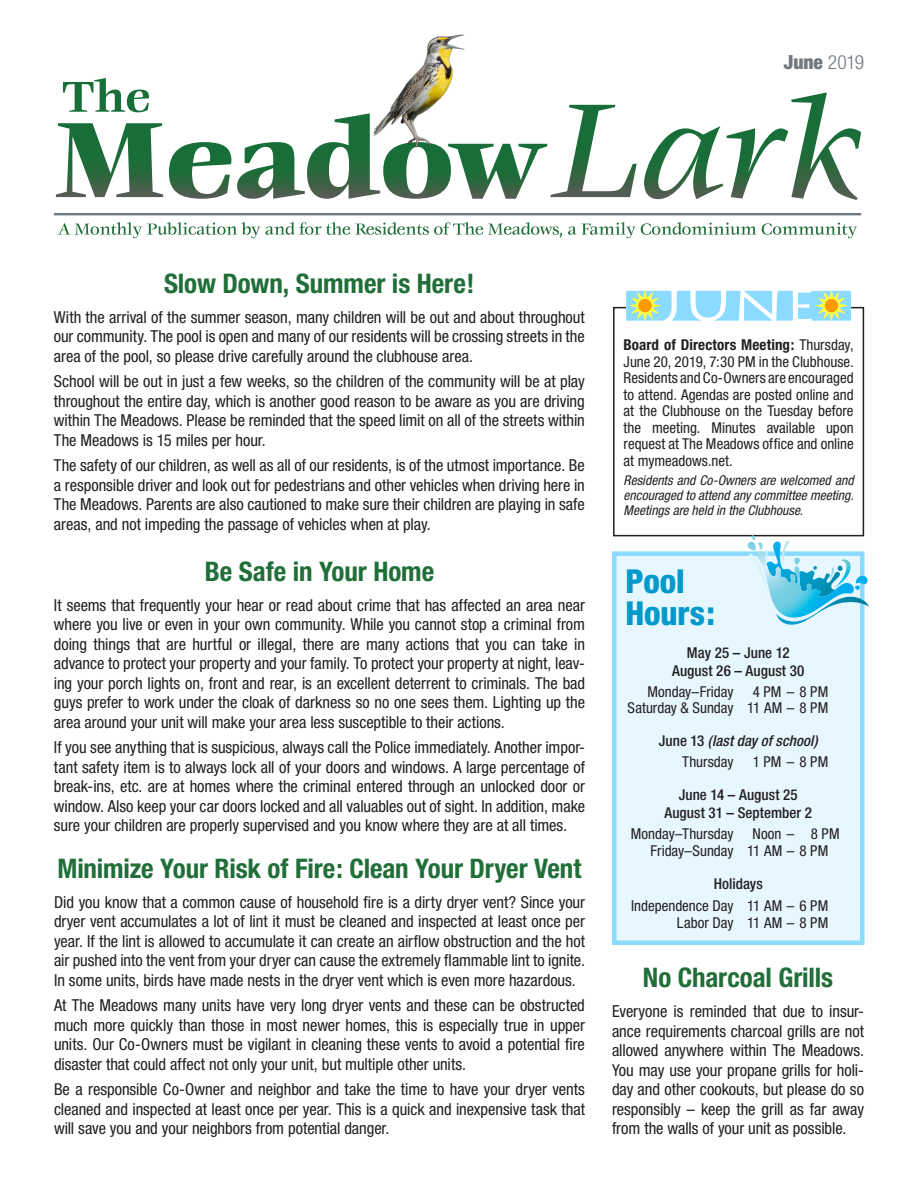
<style>
.page{position:relative;width:918px;height:1188px;background:#fff}
.page>*{position:absolute;margin:0;border:0;box-sizing:border-box;transform-origin:0 0}
.Calendar{font:800 condensed 33px/31.5px "Helvetica Neue";letter-spacing:-.005em;color:#09c}
.Headline{font:700 condensed 27px "Helvetica Neue";letter-spacing:-.005em;color:#206e38}
.t1{font:900 condensed 19.5px "Helvetica Neue";color:#71797e}
.Body{font:condensed 16.5px/19.5px "Helvetica Neue";letter-spacing:-.005em;color:#231f20;text-align:justify}
.Calendar-2{font:condensed 15px/16.5px "Helvetica Neue";color:#231f20;text-align:justify}
.Calendar-3{font:500 condensed 15px "Helvetica Neue";letter-spacing:.005em;color:#231f20}
.Calendar-4{font:italic 500 condensed 15px "Helvetica Neue";letter-spacing:.005em;color:#231f20}
.Calendar-5{font:italic condensed 13.5px/15px "Helvetica Neue";color:#231f20;text-align:justify}
.s1{font-weight:300}
.s2{font-weight:700}
.s3{font-style:normal}
</style>
<div class="page">
<svg style="left:58px;top:222px;width:799px;height:16px"></svg>
<hr style="left:54px;top:213px;width:807px;height:2px;background:#71797e">
<svg style="left:56px;top:123px;width:107px;height:74px"></svg>
<svg style="left:169px;top:142px;width:62px;height:57px"></svg>
<svg style="left:237px;top:105px;width:400px;height:94px"></svg>
<svg style="left:644px;top:92px;width:217px;height:108px"></svg>
<svg style="left:63px;top:78px;width:86px;height:34px"></svg>
<div style="left:613px;top:307px;width:251px;height:229px;border:2px solid #231f20"></div>
<img style="left:373px;top:34px;width:92px;height:114px">
<svg style="left:626px;top:289px;width:225px;height:33px"></svg>
<div style="left:825px;top:299px;width:13px;height:13px;background:#f90;border-radius:50%"></div>
<div style="left:638px;top:299px;width:14px;height:13px;background:#f90;border-radius:50%"></div>
<div style="left:614px;top:554px;width:248px;height:389px;background:#e7f7ff"></div>
<div style="left:612px;top:551px;width:253px;height:394px;border:4px solid #8adbff"></div>
<svg style="left:746px;top:535px;width:123px;height:90px"></svg>
<p class="t1" style="left:784px;top:50px;width:82px">June <span class="s1">2019</span></p>
<p class="Headline" style="left:164px;top:267px;width:312px">Slow Down, Summer is Here!</p>
<p class="Body" style="left:54px;top:307px;width:532px">With the arrival of the summer season, many children will be out and about throughout our community. The pool is open and many of our residents will be crossing streets in the area of the pool, so please drive carefully around the clubhouse area.</p>
<p class="Body" style="left:54px;top:372px;width:532px">School will be out in just a few weeks, so the children of the community will be at play throughout the entire day, which is another good reason to be aware as you are driving within The Meadows. Please be reminded that the speed limit on all of the streets within The Meadows is 15 miles per hour.</p>
<p class="Body" style="left:54px;top:456px;width:533px">The safety of our children, as well as all of our residents, is of the utmost importance. Be a responsible driver and look out for pedestrians and other vehicles when driving here in The Meadows. Parents are also cautioned to make sure their children are playing in safe areas, and not impeding the passage of vehicles when at play.</p>
<p class="Headline" style="left:205px;top:555px;width:231px">Be Safe in Your Home</p>
<p class="Body" style="left:54px;top:595px;width:533px">It seems that frequently your hear or read about crime that has affected an area near where you live or even in your own community. While you cannot stop a criminal from doing things that are hurtful or illegal, there are many actions that you can take in advance to protect your property and your family. To protect your property at night, leav&shy;ing your porch lights on, front and rear, is an excellent deterrent to criminals. The bad guys prefer to work under the cloak of darkness so no one sees them. Lighting up the area around your unit will make your area less susceptible to their actions.</p>
<p class="Body" style="left:54px;top:738px;width:533px">If you see anything that is suspicious, always call the Police immediately. Another impor&shy;tant safety item is to always lock all of your doors and windows. A large percentage of break-ins, etc. are at homes where the criminal entered through an unlocked door or window. Also keep your car doors locked and all valuables out of sight. In addition, make sure your children are properly supervised and you know where they are at all times.</p>
<p class="Headline" style="left:58px;top:852px;width:525px">Minimize Your Risk of Fire: Clean Your Dryer Vent</p>
<p class="Body" style="left:54px;top:892px;width:533px">Did you know that a common cause of household fire is a dirty dryer vent? Since your dryer vent accumulates a lot of lint it must be cleaned and inspected at least once per year. If the lint is allowed to accumulate it can create an airflow obstruction and the hot air pushed into the vent from your dryer can cause the extremely flammable lint to ignite.<br>In some units, birds have made nests in the dryer vent which is even more hazardous.</p>
<p class="Body" style="left:54px;top:995px;width:533px">At The Meadows many units have very long dryer vents and these can be obstructed much more quickly than those in most newer homes, this is especially true in upper units. Our Co-Owners must be vigilant in cleaning these vents to avoid a potential fire disaster that could affect not only your unit, but multiple other units.</p>
<p class="Body" style="left:54px;top:1079px;width:532px">Be a responsible Co-Owner and neighbor and take the time to have your dryer vents cleaned and inspected at least once per year. This is a quick and inexpensive task that will save you and your neighbors from potential danger.</p>
<p class="Calendar-2" style="left:624px;top:337px;width:232px"><span class="s2">Board of Directors Meeting:</span> Thursday, June 20, 2019, 7:30 PM in the Clubhouse.<br>Residents and Co-Owners are encouraged to attend. Agendas are posted online and at the Clubhouse on the Tuesday before the meeting. Minutes available upon request at The Meadows office and online at mymeadows.net.</p>
<p class="Calendar-5" style="left:624px;top:473px;width:232px">Residents and Co-Owners are welcomed and encouraged to attend any committee meeting.<br>Meetings are held in the Clubhouse.</p>
<p class="Calendar" style="left:626px;top:565px;width:91px">Pool<br>Hours:</p>
<p class="Calendar-3" style="left:687px;top:644px;width:104px">May 25 – June 12</p>
<p class="Calendar-3" style="left:672px;top:662px;width:134px">August 26 – August 30</p>
<p class="Calendar-2" style="left:647px;top:683px;width:88px">Monday–Friday</p>
<p class="Calendar-2" style="left:753px;top:683px;width:77px">4 PM – 8 PM</p>
<p class="Calendar-2" style="left:628px;top:700px;width:202px">Saturday &amp; Sunday 11 AM – 8 PM</p>
<p class="Calendar-4" style="left:659px;top:732px;width:160px"><span class="s3">June 13</span> (last day of school)</p>
<p class="Calendar-2" style="left:682px;top:754px;width:53px">Thursday</p>
<p class="Calendar-2" style="left:753px;top:754px;width:77px">1 PM – 8 PM</p>
<p class="Calendar-3" style="left:679px;top:786px;width:121px">June 14 – August 25</p>
<p class="Calendar-3" style="left:664px;top:804px;width:149px">August 31 – September 2</p>
<p class="Calendar-2" style="left:631px;top:826px;width:104px">Monday–Thursday</p>
<p class="Calendar-2" style="left:753px;top:826px;width:89px">Noon – 8 PM</p>
<p class="Calendar-2" style="left:650px;top:842px;width:179px">Friday–Sunday 11 AM – 8 PM</p>
<p class="Calendar-3" style="left:714px;top:875px;width:51px">Holidays</p>
<p class="Calendar-2" style="left:631px;top:898px;width:199px">Independence Day 11 AM – 6 PM</p>
<p class="Calendar-2" style="left:677px;top:914px;width:153px">Labor Day 11 AM – 8 PM</p>
<p class="Headline" style="left:643px;top:961px;width:192px">No Charcoal Grills</p>
<p class="Body" style="left:612px;top:1001px;width:254px">Everyone is reminded that due to insur&shy;ance requirements charcoal grills are not allowed anywhere within The Meadows.<br>You may use your propane grills for holi&shy;day and other cookouts, but please do so responsibly – keep the grill as far away from the walls of your unit as possible.</p>
</div>
